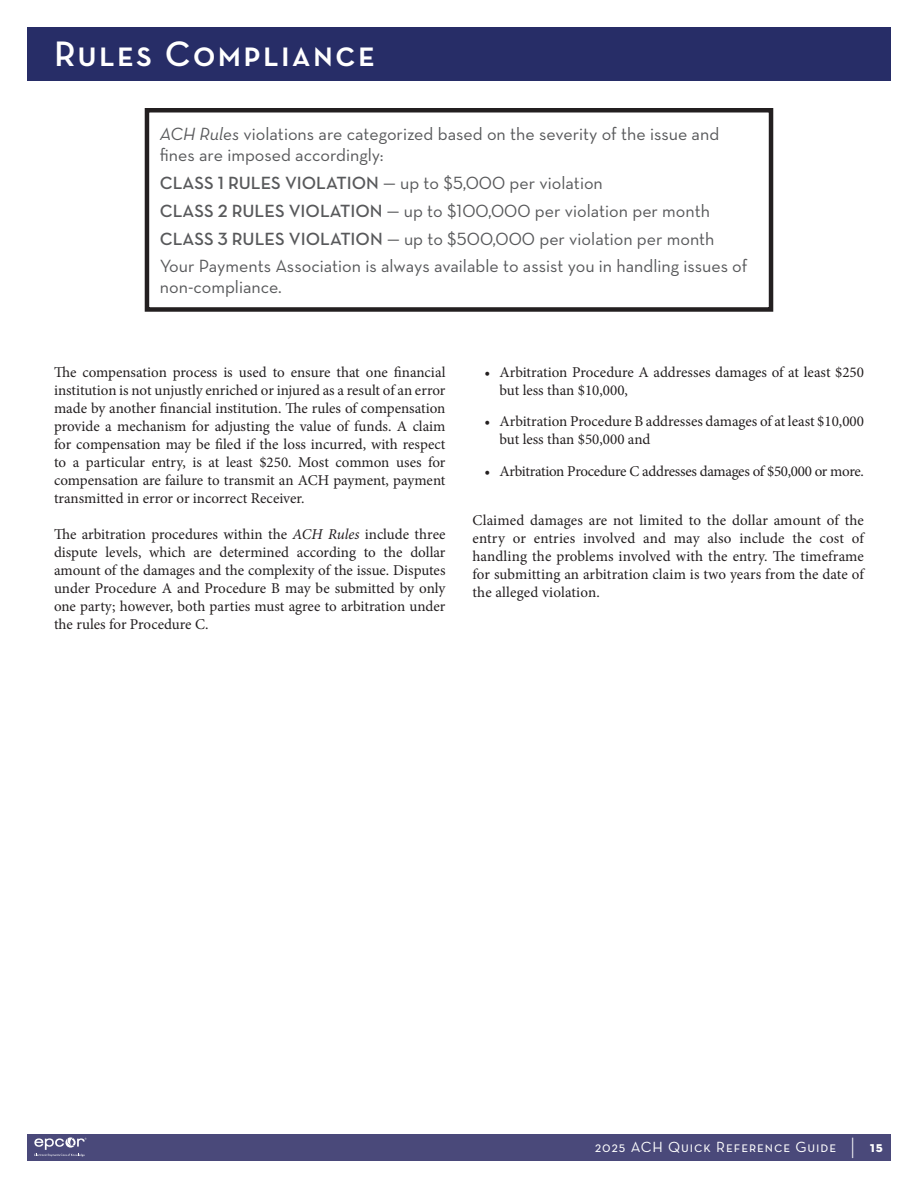
<style>
.page{position:relative;width:918px;height:1188px;background:#fff}
.page>*{position:absolute;margin:0;border:0;box-sizing:border-box;transform-origin:0 0}
.page_head_left{font:600 36px "Neutraface Text";letter-spacing:.06em;color:#fff}
.grey_call_out{font:18px/21px "Neutraface Text";color:#58595b}
.Main_Body_Copy{font:15px/18px "Minion Pro";color:#231f20;text-align:justify}
.Main_Body_Copy-2{font:15px "Minion Pro";letter-spacing:-.02em;color:#231f20}
.t1{font:15px "Neutraface Text";letter-spacing:.06em;color:#fff}
.s1{font-style:italic}
.s2{font-weight:600}
.s3{font-weight:300;font-size:24px}
.s4{font-weight:700}
</style>
<div class="page">
<div style="left:27px;top:27px;width:864px;height:54px;background:#272d67"></div>
<div style="left:27px;top:1134px;width:864px;height:27px;background:#4a497a"></div>
<svg style="left:34px;top:1137px;width:53px;height:20px"></svg>
<div style="left:145px;top:108px;width:628px;height:204px;border:4px solid #231f20"></div>
<p class="page_head_left" style="left:54px;top:31px;width:322px">Rules Compliance</p>
<p class="grey_call_out" style="left:160px;top:124px;width:561px"><span class="s1">ACH Rules</span> violations are categorized based on the severity of the issue and fines are imposed accordingly:</p>
<p class="grey_call_out" style="left:160px;top:172px;width:445px"><span class="s2">CLASS 1 RULES VIOLATION</span> — up to $5,000 per violation</p>
<p class="grey_call_out" style="left:160px;top:200px;width:552px"><span class="s2">CLASS 2 RULES VIOLATION</span> — up to $100,000 per violation per month</p>
<p class="grey_call_out" style="left:160px;top:228px;width:556px"><span class="s2">CLASS 3 RULES VIOLATION</span> — up to $500,000 per violation per month</p>
<p class="grey_call_out" style="left:160px;top:256px;width:589px">Your Payments Association is always available to assist you in handling issues of non-compliance.</p>
<p class="Main_Body_Copy" style="left:54px;top:363px;width:393px">The compensation process is used to ensure that one financial institution is not unjustly enriched or injured as a result of an error made by another financial institution. The rules of compensation provide a mechanism for adjusting the value of funds. A claim for compensation may be filed if the loss incurred, with respect to a particular entry, is at least $250. Most common uses for compensation are failure to transmit an ACH payment, payment transmitted in error or incorrect Receiver.</p>
<p class="Main_Body_Copy" style="left:54px;top:525px;width:393px">The arbitration procedures within the <span class="s1">ACH Rules</span> include three dispute levels, which are determined according to the dollar amount of the damages and the complexity of the issue. Disputes under Procedure A and Procedure B may be submitted by only one party; however, both parties must agree to arbitration under the rules for Procedure C.</p>
<p class="Main_Body_Copy" style="left:500px;top:363px;width:366px;text-indent:-15px">• Arbitration Procedure A addresses damages of at least $250 but less than $10,000,</p>
<p class="Main_Body_Copy" style="left:500px;top:412px;width:366px;text-indent:-15px">• Arbitration Procedure B addresses damages of at least $10,000 but less than $50,000 and</p>
<p class="Main_Body_Copy-2" style="left:484px;top:461px;width:381px">• Arbitration Procedure C addresses damages of $50,000 or more.</p>
<p class="Main_Body_Copy" style="left:472px;top:511px;width:393px">Claimed damages are not limited to the dollar amount of the entry or entries involved and may also include the cost of handling the problems involved with the entry. The timeframe for submitting an arbitration claim is two years from the date of the alleged violation.</p>
<p class="t1" style="left:595px;top:1138px;width:290px">2025 ACH Quick Reference Guide <span class="s3">|</span> <span class="s4">15</span></p>
</div>
